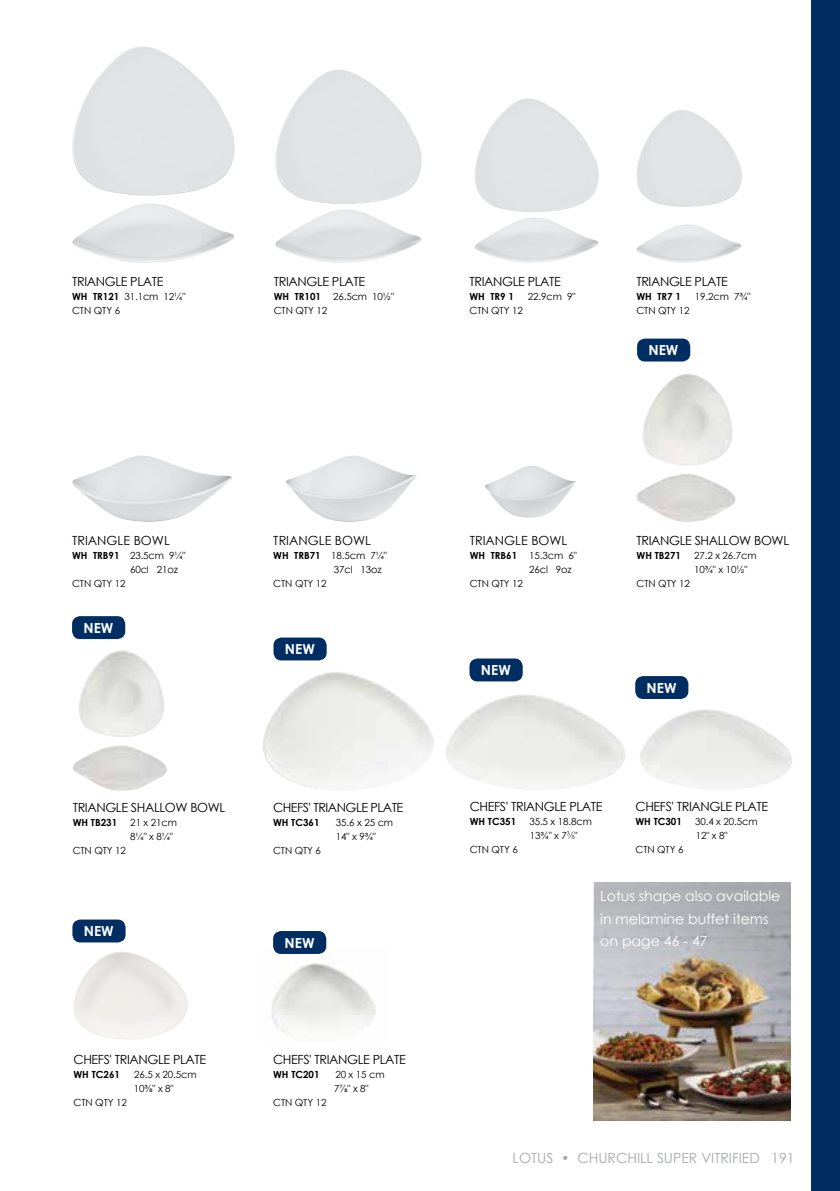
<style>
.page{position:relative;width:840px;height:1191px;background:#fff}
.page>*{position:absolute;margin:0;border:0;box-sizing:border-box;transform-origin:0 0}
.t1{font:14.2px/22.4px "Century Gothic";color:#fff}
.t2{font:14px "Century Gothic";color:#a7a9ac}
.t3{font:700 13.8px "Century Gothic";color:#fff}
.t4{font:12.6px "Century Gothic";letter-spacing:-.03em;color:#000}
.t5{font:12.6px "Century Gothic";color:#000}
.t6{font:9.8px/14px "Century Gothic";letter-spacing:-.01em;color:#000}
.t7{font:700 9.8px "Century Gothic";color:#000}
.s1{font-weight:700}
</style>
<div class="page">
<img style="left:475px;top:217px;width:124px;height:45px">
<img style="left:475px;top:98px;width:124px;height:114px">
<img style="left:275px;top:209px;width:146px;height:53px">
<img style="left:275px;top:70px;width:147px;height:134px">
<img style="left:72px;top:203px;width:162px;height:59px">
<img style="left:72px;top:46px;width:162px;height:150px">
<img style="left:636px;top:224px;width:105px;height:38px">
<img style="left:636px;top:110px;width:106px;height:97px">
<img style="left:485px;top:465px;width:91px;height:53px">
<img style="left:286px;top:456px;width:131px;height:66px">
<img style="left:72px;top:455px;width:160px;height:67px">
<img style="left:593px;top:1020px;width:197px;height:101px">
<div style="left:810px;top:0;width:29px;height:1191px;background:#002d62"></div>
<img style="left:636px;top:474px;width:100px;height:48px">
<img style="left:643px;top:374px;width:90px;height:91px">
<svg style="left:566px;top:831px;width:8px;height:8px"></svg>
<div style="left:636px;top:338px;width:53px;height:23px;background:#002d62;border-radius:8px"></div>
<div style="left:469px;top:658px;width:53px;height:23px;background:#002d62;border-radius:8px"></div>
<div style="left:72px;top:919px;width:53px;height:23px;background:#002d62;border-radius:8px"></div>
<img style="left:73px;top:745px;width:94px;height:46px">
<img style="left:79px;top:650px;width:85px;height:87px">
<div style="left:72px;top:616px;width:53px;height:23px;background:#002d62;border-radius:8px"></div>
<div style="left:635px;top:676px;width:53px;height:23px;background:#002d62;border-radius:8px"></div>
<img style="left:271px;top:947px;width:105px;height:91px">
<img style="left:308px;top:672px;width:28px;height:8px">
<div style="left:273px;top:931px;width:53px;height:23px;background:#002d62;border-radius:8px"></div>
<div style="left:273px;top:637px;width:53px;height:23px;background:#002d62;border-radius:8px"></div>
<img style="left:593px;top:882px;width:197px;height:138px">
<p class="t4" style="left:72px;top:272px;width:93px">TRIANGLE PLATE</p>
<p class="t6" style="left:72px;top:289px;width:115px"><span class="s1">WH TR121</span> 31.1cm 12¼"<br>CTN QTY 6</p>
<p class="t4" style="left:273px;top:272px;width:93px">TRIANGLE PLATE</p>
<p class="t6" style="left:273px;top:289px;width:122px"><span class="s1">WH TR101</span> 26.5cm 10½"<br>CTN QTY 12</p>
<p class="t4" style="left:469px;top:272px;width:93px">TRIANGLE PLATE</p>
<p class="t7" style="left:469px;top:288px;width:46px">WH TR9 1</p>
<p class="t6" style="left:527px;top:289px;width:49px">22.9cm 9"</p>
<p class="t6" style="left:469px;top:303px;width:55px">CTN QTY 12</p>
<p class="t4" style="left:636px;top:272px;width:93px">TRIANGLE PLATE</p>
<p class="t7" style="left:636px;top:288px;width:46px">WH TR7 1</p>
<p class="t6" style="left:694px;top:289px;width:57px">19.2cm 7¾"</p>
<p class="t6" style="left:636px;top:303px;width:55px">CTN QTY 12</p>
<h3 class="t3" style="left:648px;top:340px;width:31px">NEW</h3>
<p class="t5" style="left:72px;top:531px;width:99px">TRIANGLE BOWL</p>
<p class="t6" style="left:72px;top:548px;width:115px"><span class="s1">WH TRB91</span> 23.5cm 9¼"</p>
<p class="t6" style="left:130px;top:562px;width:49px">60cl 21oz</p>
<p class="t6" style="left:72px;top:576px;width:55px">CTN QTY 12</p>
<h3 class="t3" style="left:83px;top:617px;width:31px">NEW</h3>
<p class="t5" style="left:273px;top:531px;width:99px">TRIANGLE BOWL</p>
<p class="t6" style="left:273px;top:548px;width:115px"><span class="s1">WH TRB71</span> 18.5cm 7¼"</p>
<p class="t6" style="left:333px;top:562px;width:49px">37cl 13oz</p>
<p class="t6" style="left:273px;top:576px;width:55px">CTN QTY 12</p>
<h3 class="t3" style="left:285px;top:638px;width:31px">NEW</h3>
<p class="t4" style="left:73px;top:798px;width:154px">TRIANGLE SHALLOW BOWL</p>
<p class="t7" style="left:73px;top:814px;width:46px">WH TB231</p>
<p class="t6" style="left:130px;top:815px;width:48px">21 x 21cm<br>8¼" x 8¼"</p>
<p class="t6" style="left:73px;top:843px;width:55px">CTN QTY 12</p>
<h3 class="t3" style="left:84px;top:920px;width:31px">NEW</h3>
<p class="t4" style="left:73px;top:1050px;width:134px">CHEFS' TRIANGLE PLATE</p>
<p class="t7" style="left:73px;top:1066px;width:48px">WH TC261</p>
<p class="t6" style="left:134px;top:1067px;width:64px">26.5 x 20.5cm<br>10⅜" x 8"</p>
<p class="t6" style="left:73px;top:1095px;width:55px">CTN QTY 12</p>
<p class="t4" style="left:273px;top:798px;width:132px">CHEFS' TRIANGLE PLATE</p>
<p class="t7" style="left:273px;top:815px;width:48px">WH TC361</p>
<p class="t6" style="left:336px;top:815px;width:59px">35.6 x 25 cm<br>14" x 9¾"</p>
<p class="t6" style="left:273px;top:843px;width:49px">CTN QTY 6</p>
<h3 class="t3" style="left:284px;top:932px;width:31px">NEW</h3>
<p class="t4" style="left:273px;top:1050px;width:134px">CHEFS' TRIANGLE PLATE</p>
<p class="t7" style="left:273px;top:1066px;width:48px">WH TC201</p>
<p class="t6" style="left:334px;top:1067px;width:52px">20 x 15 cm<br>7⅞" x 8"</p>
<p class="t6" style="left:273px;top:1095px;width:55px">CTN QTY 12</p>
<p class="t5" style="left:469px;top:531px;width:99px">TRIANGLE BOWL</p>
<p class="t6" style="left:469px;top:548px;width:108px"><span class="s1">WH TRB61</span> 15.3cm 6"</p>
<p class="t6" style="left:529px;top:562px;width:44px">26cl 9oz</p>
<p class="t6" style="left:469px;top:576px;width:55px">CTN QTY 12</p>
<h3 class="t3" style="left:480px;top:659px;width:31px">NEW</h3>
<p class="t4" style="left:636px;top:531px;width:154px">TRIANGLE SHALLOW BOWL</p>
<p class="t7" style="left:636px;top:547px;width:46px">WH TB271</p>
<p class="t6" style="left:693px;top:548px;width:64px">27.2 x 26.7cm<br>10¾" x 10½"</p>
<p class="t6" style="left:636px;top:576px;width:55px">CTN QTY 12</p>
<h3 class="t3" style="left:646px;top:677px;width:31px">NEW</h3>
<p class="t4" style="left:469px;top:797px;width:134px">CHEFS' TRIANGLE PLATE</p>
<p class="t7" style="left:469px;top:814px;width:48px">WH TC351</p>
<p class="t6" style="left:529px;top:814px;width:64px">35.5 x 18.8cm<br>13¾" x 7 "</p>
<p class="t6" style="left:469px;top:842px;width:49px">CTN QTY 6</p>
<p class="t4" style="left:635px;top:797px;width:134px">CHEFS' TRIANGLE PLATE</p>
<p class="t7" style="left:635px;top:814px;width:48px">WH TC301</p>
<p class="t6" style="left:694px;top:814px;width:64px">30.4 x 20.5cm<br>12" x 8"</p>
<p class="t6" style="left:635px;top:842px;width:49px">CTN QTY 6</p>
<h1 class="t1" style="left:600px;top:884px;width:181px">Lotus shape also available in melamine buffet items on page 46 - 47</h1>
<h2 class="t2" style="left:512px;top:1148px;width:249px">LOTUS • CHURCHILL SUPER VITRIFIED</h2>
<h2 class="t2" style="left:770px;top:1148px;width:25px">191</h2>
</div>
